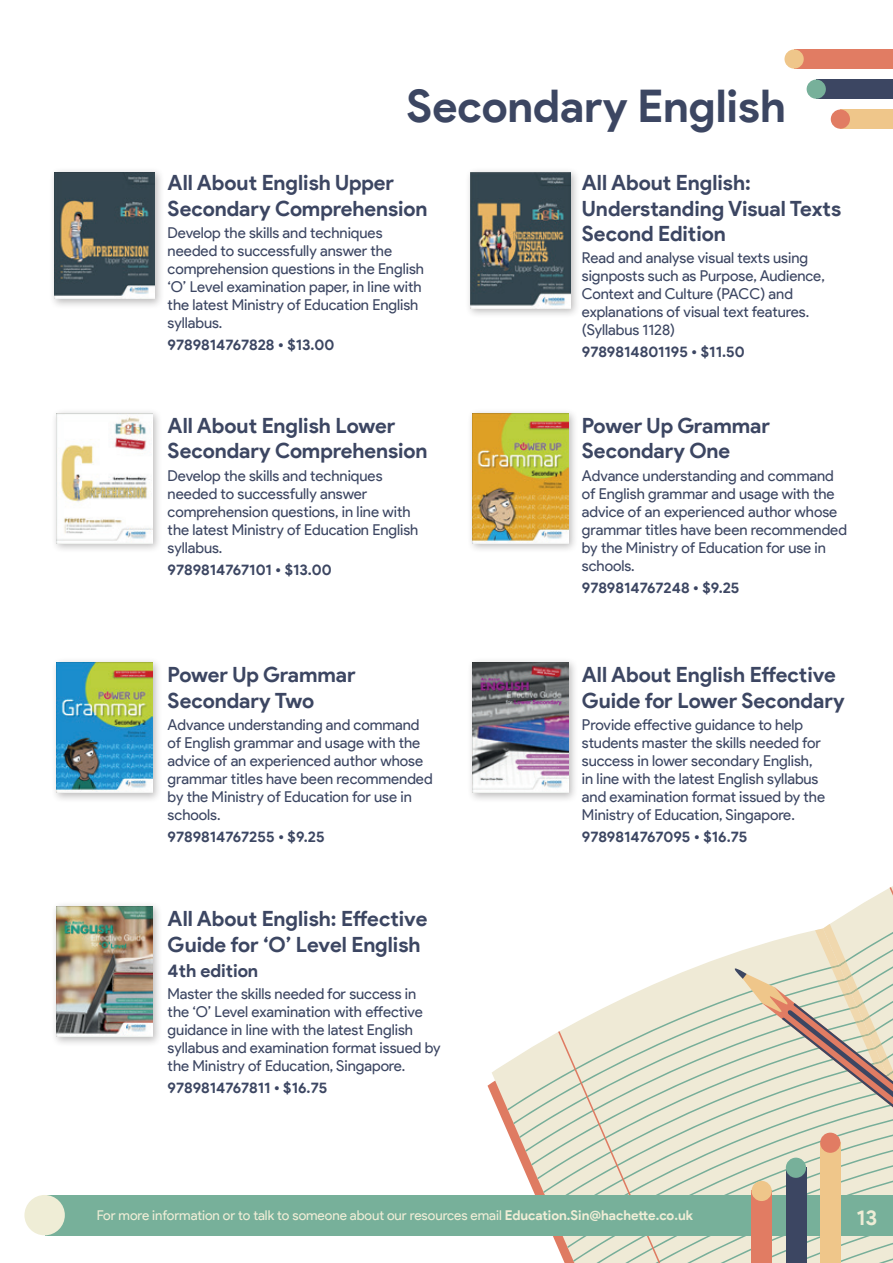
<style>
.page{position:relative;width:893px;height:1263px;background:#fff}
.page>*{position:absolute;margin:0;border:0;box-sizing:border-box;transform-origin:0 0}
.t1{font:700 45px "Product Sans";color:#3c4662}
.t2{font:700 21px/25.2px "Product Sans";color:#3c4662}
.t3{font:700 21px "Product Sans";color:#efedd6}
.t4{font:700 18px "Product Sans";color:#3c4662}
.t5{font:15px/18px "Product Sans";color:#3c4662}
.t6{font:700 15px "Product Sans";color:#3c4662}
.t7{font:13.5px "Product Sans";letter-spacing:-.005em;color:#efedd6}
.s1{font-weight:700}
</style>
<div class="page">
<svg style="left:492px;top:1063px;width:66px;height:185px"></svg>
<svg style="left:507px;top:1059px;width:6px;height:51px"></svg>
<svg style="left:513px;top:1055px;width:6px;height:69px"></svg>
<svg style="left:519px;top:1051px;width:6px;height:87px"></svg>
<svg style="left:525px;top:1048px;width:6px;height:104px"></svg>
<svg style="left:531px;top:1032px;width:27px;height:133px"></svg>
<svg style="left:537px;top:1034px;width:21px;height:145px"></svg>
<svg style="left:543px;top:1047px;width:15px;height:146px;background:#e4e4d0"></svg>
<div style="left:45px;top:1195px;width:848px;height:40px;background:#77b09a"></div>
<div style="left:24px;top:1195px;width:41px;height:40px;background:#efedd6;border-radius:50%"></div>
<div style="left:51px;top:408px;width:112px;height:146px;background:#231f20;opacity:.3"></div>
<img style="left:56px;top:413px;width:96px;height:130px">
<div style="left:51px;top:657px;width:112px;height:146px;background:#231f20;opacity:.3"></div>
<img style="left:56px;top:662px;width:96px;height:130px">
<div style="left:49px;top:167px;width:116px;height:142px;background:#231f20;opacity:.3"></div>
<img style="left:54px;top:172px;width:100px;height:127px">
<div style="left:51px;top:901px;width:112px;height:146px;background:#231f20;opacity:.3"></div>
<img style="left:56px;top:906px;width:96px;height:130px">
<div style="left:467px;top:408px;width:112px;height:146px;background:#231f20;opacity:.3"></div>
<img style="left:472px;top:413px;width:96px;height:130px">
<div style="left:467px;top:657px;width:112px;height:146px;background:#231f20;opacity:.3"></div>
<img style="left:472px;top:662px;width:96px;height:130px">
<div style="left:465px;top:168px;width:116px;height:150px;background:#231f20;opacity:.3"></div>
<img style="left:470px;top:172px;width:101px;height:136px">
<div style="left:816px;top:79px;width:77px;height:20px;background:#3c4662"></div>
<div style="left:794px;top:49px;width:99px;height:20px;background:#e17c63"></div>
<div style="left:840px;top:110px;width:53px;height:19px;background:#efc68a"></div>
<div style="left:784px;top:49px;width:20px;height:20px;background:#efc68a;border-radius:50%"></div>
<div style="left:807px;top:80px;width:19px;height:19px;background:#77b09a;border-radius:50%"></div>
<div style="left:831px;top:110px;width:19px;height:19px;background:#e17c63;border-radius:50%"></div>
<svg style="left:558px;top:784px;width:335px;height:479px"></svg>
<h1 class="t1" style="left:406px;top:78px;width:381px">Secondary English</h1>
<h2 class="t2" style="left:168px;top:171px;width:261px">All About English Upper<br>Secondary Comprehension</h2>
<p class="t5" style="left:168px;top:224px;width:258px">Develop the skills and techniques needed to successfully answer the comprehension questions in the English ‘O’ Level examination paper, in line with the latest Ministry of Education English syllabus.</p>
<p class="t6" style="left:168px;top:336px;width:168px">9789814767828 • $13.00</p>
<h2 class="t2" style="left:168px;top:413px;width:261px">All About English Lower<br>Secondary Comprehension</h2>
<p class="t5" style="left:168px;top:467px;width:252px">Develop the skills and techniques needed to successfully answer comprehension questions, in line with the latest Ministry of Education English syllabus.</p>
<p class="t6" style="left:168px;top:560px;width:165px">9789814767101 • $13.00</p>
<h2 class="t2" style="left:168px;top:663px;width:190px">Power Up Grammar<br>Secondary Two</h2>
<p class="t5" style="left:168px;top:716px;width:267px">Advance understanding and command of English grammar and usage with the advice of an experienced author whose grammar titles have been recommended by the Ministry of Education for use in schools.</p>
<p class="t6" style="left:168px;top:827px;width:158px">9789814767255 • $9.25</p>
<h2 class="t2" style="left:168px;top:907px;width:261px">All About English: Effective<br>Guide for ‘O’ Level English</h2>
<p class="t4" style="left:168px;top:959px;width:92px">4th edition</p>
<p class="t5" style="left:168px;top:985px;width:274px">Master the skills needed for success in the ‘O’ Level examination with effective guidance in line with the latest English syllabus and examination format issued by the Ministry of Education, Singapore.</p>
<p class="t6" style="left:168px;top:1079px;width:161px">9789814767811 • $16.75</p>
<h2 class="t2" style="left:582px;top:171px;width:261px">All About English:<br>Understanding Visual Texts<br>Second Edition</h2>
<p class="t5" style="left:582px;top:249px;width:244px">Read and analyse visual texts using signposts such as Purpose, Audience,<br>Context and Culture (PACC) and explanations of visual text features. (Syllabus 1128)</p>
<p class="t6" style="left:582px;top:343px;width:164px">9789814801195 • $11.50</p>
<h2 class="t2" style="left:582px;top:413px;width:190px">Power Up Grammar<br>Secondary One</h2>
<p class="t5" style="left:582px;top:467px;width:267px">Advance understanding and command of English grammar and usage with the advice of an experienced author whose grammar titles have been recommended by the Ministry of Education for use in schools.</p>
<p class="t6" style="left:582px;top:578px;width:159px">9789814767248 • $9.25</p>
<h2 class="t2" style="left:582px;top:663px;width:264px">All About English Effective<br>Guide for Lower Secondary</h2>
<p class="t5" style="left:582px;top:716px;width:245px">Provide effective guidance to help students master the skills needed for success in lower secondary English, in line with the latest English syllabus and examination format issued by the Ministry of Education, Singapore.</p>
<p class="t6" style="left:582px;top:827px;width:167px">9789814767095 • $16.75</p>
<p class="t7" style="left:97px;top:1208px;width:598px">For more information or to talk to someone about our resources email <span class="s1">Education.Sin@hachette.co.uk</span></p>
<h2 class="t3" style="left:856px;top:1205px;width:22px">13</h2>
</div>
